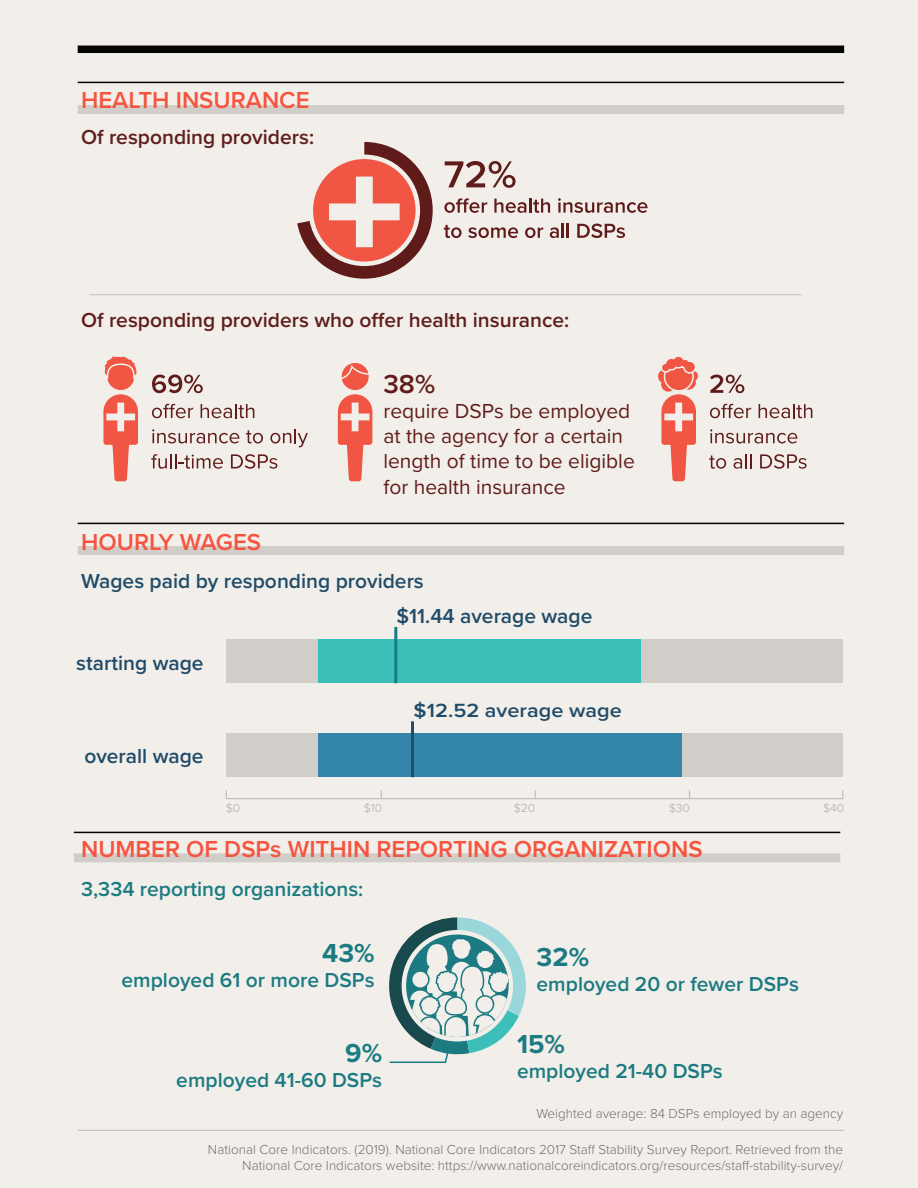
<style>
.page{position:relative;width:918px;height:1188px;background:#f2efea}
.page>*{position:absolute;margin:0;border:0;box-sizing:border-box;transform-origin:0 0}
.t1{font:700 27px "Proxima Nova";color:#1c7b82}
.t2{font:600 27px "Proxima Nova";color:#601c1a}
.header_2{font:600 24px "Proxima Nova";color:#f7543f}
.Paragraph{font:600 21px "Proxima Nova";color:#1c7b82}
.t3{font:21px/25.2px "Proxima Nova";color:#601c1a}
.Paragraph-2{font:600 21px "Proxima Nova";color:#601e1c}
.t4{font:600 21px "Proxima Nova";color:#214c69}
.Paragraph-3{font:600 21px "Proxima Nova";color:#224d69}
.t5{font:600 19.8px "Proxima Nova";color:#214c69;scale:1.1 1}
.t6{font:300 13.5px/16.2px "Proxima Nova";color:#716f6e;text-align:right}
.t7{font:12px "Proxima Nova";color:#c2bdbb}
</style>
<div class="page">
<div style="left:78px;top:46px;width:766px;height:7px;background:#040503"></div>
<hr style="left:78px;top:82px;width:766px;height:1px;background:#040503">
<div style="left:78px;top:105px;width:766px;height:9px;background:#d1cdc9"></div>
<hr style="left:78px;top:523px;width:766px;height:1px;background:#040503">
<div style="left:78px;top:546px;width:766px;height:9px;background:#d1cdc9"></div>
<hr style="left:78px;top:1130px;width:766px;height:1px;background:#c2bdbb">
<div style="left:74px;top:853px;width:766px;height:9px;background:#d1cdc9"></div>
<hr style="left:74px;top:832px;width:766px;height:1px;background:#040503">
<hr style="left:89px;top:294px;width:713px;height:1px;background:#c2bdbb">
<svg style="left:297px;top:142px;width:136px;height:137px"></svg>
<svg style="left:445px;top:161px;width:71px;height:27px"></svg>
<svg style="left:444px;top:198px;width:43px;height:15px"></svg>
<svg style="left:494px;top:199px;width:56px;height:14px"></svg>
<svg style="left:558px;top:198px;width:90px;height:15px"></svg>
<svg style="left:444px;top:225px;width:18px;height:13px"></svg>
<svg style="left:468px;top:227px;width:50px;height:11px"></svg>
<svg style="left:525px;top:227px;width:18px;height:11px"></svg>
<svg style="left:550px;top:224px;width:19px;height:14px"></svg>
<svg style="left:577px;top:224px;width:48px;height:14px"></svg>
<div style="left:341px;top:362px;width:28px;height:29px;background:#f05643;border-radius:50%"></div>
<div style="left:340px;top:361px;width:30px;height:31px;border:2px solid #f2efea;border-radius:50%"></div>
<svg style="left:340px;top:361px;width:30px;height:19px"></svg>
<svg style="left:337px;top:394px;width:36px;height:88px"></svg>
<svg style="left:106px;top:362px;width:29px;height:29px"></svg>
<div style="left:106px;top:361px;width:30px;height:31px;border:2px solid #f2efea;border-radius:50%"></div>
<svg style="left:104px;top:356px;width:33px;height:26px"></svg>
<svg style="left:103px;top:394px;width:35px;height:88px"></svg>
<svg style="left:658px;top:356px;width:40px;height:126px"></svg>
<svg style="left:152px;top:375px;width:51px;height:18px"></svg>
<svg style="left:152px;top:404px;width:41px;height:14px"></svg>
<svg style="left:201px;top:404px;width:53px;height:14px"></svg>
<svg style="left:152px;top:429px;width:87px;height:14px"></svg>
<svg style="left:246px;top:430px;width:17px;height:13px"></svg>
<svg style="left:270px;top:429px;width:38px;height:18px"></svg>
<svg style="left:151px;top:454px;width:72px;height:15px"></svg>
<svg style="left:231px;top:454px;width:46px;height:15px"></svg>
<svg style="left:710px;top:375px;width:34px;height:18px"></svg>
<svg style="left:710px;top:404px;width:41px;height:14px"></svg>
<svg style="left:759px;top:404px;width:53px;height:14px"></svg>
<svg style="left:710px;top:429px;width:87px;height:14px"></svg>
<svg style="left:709px;top:456px;width:17px;height:13px"></svg>
<svg style="left:734px;top:454px;width:17px;height:15px"></svg>
<svg style="left:760px;top:454px;width:47px;height:15px"></svg>
<svg style="left:225px;top:790px;width:619px;height:9px"></svg>
<div style="left:226px;top:640px;width:617px;height:43px;background:#d1cdc9"></div>
<div style="left:319px;top:640px;width:322px;height:43px;background:#3dbfb9"></div>
<div style="left:226px;top:734px;width:617px;height:43px;background:#d1cdc9"></div>
<div style="left:319px;top:734px;width:363px;height:43px;background:#3485aa"></div>
<hr style="left:394px;top:627px;width:3px;height:56px;background:#197b83">
<hr style="left:411px;top:721px;width:3px;height:56px;background:#224e6a">
<svg style="left:389px;top:917px;width:137px;height:146px"></svg>
<p class="header_2" style="left:81px;top:86px;width:230px">HEALTH INSURANCE</p>
<p class="Paragraph-2" style="left:81px;top:124px;width:235px">Of responding providers:</p>
<p class="Paragraph-2" style="left:81px;top:307px;width:490px">Of responding providers who offer health insurance:</p>
<h1 class="t2" style="left:383px;top:368px;width:53px">38%</h1>
<h3 class="t3" style="left:383px;top:399px;width:253px">require DSPs be employed at the agency for a certain length of time to be eligible for health insurance</h3>
<p class="header_2" style="left:81px;top:527px;width:182px">HOURLY WAGES</p>
<p class="Paragraph-3" style="left:81px;top:568px;width:344px">Wages paid by responding providers</p>
<h3 class="t4" style="left:76px;top:650px;width:129px">starting wage</h3>
<h3 class="t4" style="left:84px;top:743px;width:121px">overall wage</h3>
<h3 class="t4" style="left:397px;top:604px;width:197px">$11.44 average wage</h3>
<h3 class="t5" style="left:414px;top:699px;width:191px">$12.52 average wage</h3>
<p class="t7" style="left:226px;top:801px;width:16px">$0</p>
<p class="t7" style="left:364px;top:801px;width:20px">$10</p>
<p class="t7" style="left:514px;top:801px;width:23px">$20</p>
<p class="t7" style="left:669px;top:801px;width:23px">$30</p>
<p class="t7" style="left:823px;top:801px;width:23px">$40</p>
<p class="header_2" style="left:81px;top:835px;width:623px">NUMBER OF DSPs WITHIN REPORTING ORGANIZATIONS</p>
<p class="Paragraph" style="left:81px;top:876px;width:284px">3,334 reporting organizations:</p>
<h1 class="t1" style="left:322px;top:937px;width:54px">43%</h1>
<h3 class="Paragraph" style="left:122px;top:967px;width:255px">employed 61 or more DSPs</h3>
<h1 class="t1" style="left:345px;top:1037px;width:38px">9%</h1>
<h3 class="Paragraph" style="left:176px;top:1068px;width:207px">employed 41-60 DSPs</h3>
<h1 class="t1" style="left:537px;top:941px;width:54px">32%</h1>
<h3 class="Paragraph" style="left:537px;top:972px;width:264px">employed 20 or fewer DSPs</h3>
<h1 class="t1" style="left:517px;top:1028px;width:49px">15%</h1>
<h3 class="Paragraph" style="left:517px;top:1059px;width:207px">employed 21-40 DSPs</h3>
<p class="t6" style="left:536px;top:1105px;width:308px">Weighted average: 84 DSPs employed by an agency</p>
<p class="t6" style="left:208px;top:1141px;width:637px">National Core Indicators. (2019). National Core Indicators 2017 Staff Stability Survey Report. Retrieved from the<br>National Core Indicators website: https://www.nationalcoreindicators.org/resources/staff-stability-survey/</p>
</div>
